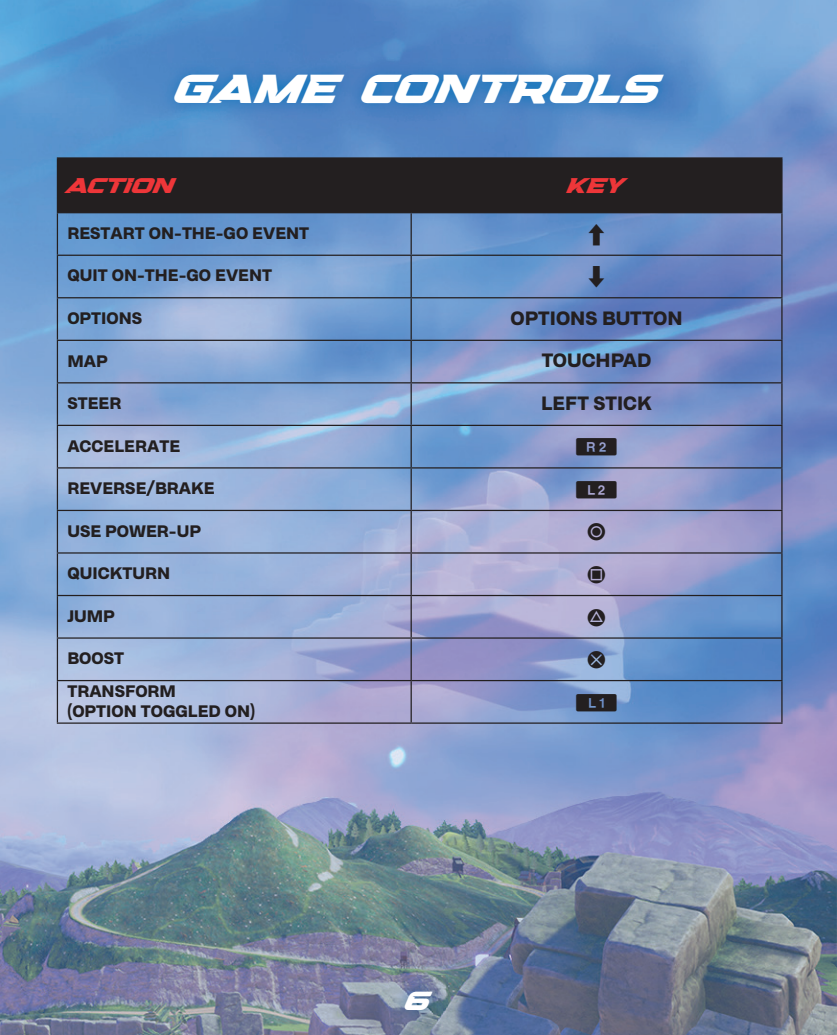
<style>
.page{position:relative;width:837px;height:1035px;background:#fff}
.page>*{position:absolute;margin:0;border:0;box-sizing:border-box;transform-origin:0 0}
.t1{font:42.5px "Speed";color:#fff}
.t2{font:27.5px "Speed";color:#fff}
.t3{font:22.25px "Speed";color:#ee3639}
.t4{font:20px "SCE07";color:#231f20}
.t5{font:800 17.5px "Zwizz";color:#231f20}
.t6{font:800 15px/20px "Zwizz";color:#231f20}
</style>
<div class="page">
<img style="left:0;top:0;width:836px;height:1035px">
<img style="left:390px;top:975px;width:57px;height:51px">
<img style="left:159px;top:59px;width:519px;height:61px">
<div style="left:58px;top:159px;width:723px;height:53px;background:#231f20"></div>
<hr style="left:57px;top:157px;width:354px;height:2px;background:#231f20">
<hr style="left:411px;top:157px;width:371px;height:2px;background:#231f20">
<hr style="left:781px;top:159px;width:1px;height:53px;background:#231f20">
<hr style="left:57px;top:159px;width:1px;height:53px;background:#231f20">
<hr style="left:57px;top:212px;width:354px;height:1px;background:#231f20">
<hr style="left:57px;top:213px;width:1px;height:42px;background:#231f20">
<hr style="left:411px;top:212px;width:371px;height:1px;background:#231f20">
<hr style="left:410px;top:213px;width:1px;height:42px;background:#231f20">
<hr style="left:781px;top:213px;width:1px;height:42px;background:#231f20">
<hr style="left:57px;top:255px;width:354px;height:1px;background:#231f20">
<hr style="left:57px;top:256px;width:1px;height:41px;background:#231f20">
<hr style="left:411px;top:255px;width:371px;height:1px;background:#231f20">
<hr style="left:410px;top:256px;width:1px;height:41px;background:#231f20">
<hr style="left:781px;top:256px;width:1px;height:41px;background:#231f20">
<hr style="left:57px;top:297px;width:354px;height:1px;background:#231f20">
<hr style="left:57px;top:298px;width:1px;height:42px;background:#231f20">
<hr style="left:411px;top:297px;width:371px;height:1px;background:#231f20">
<hr style="left:410px;top:298px;width:1px;height:42px;background:#231f20">
<hr style="left:781px;top:298px;width:1px;height:42px;background:#231f20">
<hr style="left:57px;top:340px;width:354px;height:1px;background:#231f20">
<hr style="left:57px;top:341px;width:1px;height:41px;background:#231f20">
<hr style="left:411px;top:340px;width:371px;height:1px;background:#231f20">
<hr style="left:410px;top:341px;width:1px;height:41px;background:#231f20">
<hr style="left:781px;top:341px;width:1px;height:41px;background:#231f20">
<hr style="left:57px;top:382px;width:354px;height:1px;background:#231f20">
<hr style="left:57px;top:383px;width:1px;height:42px;background:#231f20">
<hr style="left:411px;top:382px;width:371px;height:1px;background:#231f20">
<hr style="left:410px;top:383px;width:1px;height:42px;background:#231f20">
<hr style="left:781px;top:383px;width:1px;height:42px;background:#231f20">
<hr style="left:57px;top:425px;width:354px;height:1px;background:#231f20">
<hr style="left:57px;top:426px;width:1px;height:41px;background:#231f20">
<hr style="left:411px;top:425px;width:371px;height:1px;background:#231f20">
<hr style="left:410px;top:426px;width:1px;height:41px;background:#231f20">
<hr style="left:781px;top:426px;width:1px;height:41px;background:#231f20">
<hr style="left:57px;top:467px;width:354px;height:1px;background:#231f20">
<hr style="left:57px;top:468px;width:1px;height:42px;background:#231f20">
<hr style="left:411px;top:467px;width:371px;height:1px;background:#231f20">
<hr style="left:410px;top:468px;width:1px;height:42px;background:#231f20">
<hr style="left:781px;top:468px;width:1px;height:42px;background:#231f20">
<hr style="left:57px;top:510px;width:354px;height:1px;background:#231f20">
<hr style="left:57px;top:511px;width:1px;height:41px;background:#231f20">
<hr style="left:411px;top:510px;width:371px;height:1px;background:#231f20">
<hr style="left:410px;top:511px;width:1px;height:41px;background:#231f20">
<hr style="left:781px;top:511px;width:1px;height:41px;background:#231f20">
<hr style="left:57px;top:552px;width:354px;height:1px;background:#231f20">
<hr style="left:57px;top:553px;width:1px;height:42px;background:#231f20">
<hr style="left:411px;top:552px;width:371px;height:1px;background:#231f20">
<hr style="left:410px;top:553px;width:1px;height:42px;background:#231f20">
<hr style="left:781px;top:553px;width:1px;height:42px;background:#231f20">
<hr style="left:57px;top:595px;width:354px;height:1px;background:#231f20">
<hr style="left:57px;top:596px;width:1px;height:41px;background:#231f20">
<hr style="left:411px;top:595px;width:371px;height:1px;background:#231f20">
<hr style="left:410px;top:596px;width:1px;height:41px;background:#231f20">
<hr style="left:781px;top:596px;width:1px;height:41px;background:#231f20">
<hr style="left:57px;top:637px;width:354px;height:1px;background:#231f20">
<hr style="left:57px;top:638px;width:1px;height:42px;background:#231f20">
<hr style="left:411px;top:637px;width:371px;height:1px;background:#231f20">
<hr style="left:410px;top:638px;width:1px;height:42px;background:#231f20">
<hr style="left:781px;top:638px;width:1px;height:42px;background:#231f20">
<hr style="left:57px;top:680px;width:354px;height:1px;background:#231f20">
<hr style="left:57px;top:681px;width:1px;height:41px;background:#231f20">
<hr style="left:411px;top:680px;width:371px;height:1px;background:#231f20">
<hr style="left:410px;top:681px;width:1px;height:41px;background:#231f20">
<hr style="left:781px;top:681px;width:1px;height:41px;background:#231f20">
<hr style="left:57px;top:722px;width:354px;height:1px;background:#231f20">
<hr style="left:411px;top:722px;width:371px;height:1px;background:#231f20">
<h1 class="t1" style="left:176px;top:60px;width:486px">GAME CONTROLS</h1>
<h3 class="t3" style="left:67px;top:170px;width:109px">ACTION</h3>
<h3 class="t3" style="left:567px;top:170px;width:59px">KEY</h3>
<p class="t6" style="left:67px;top:223px;width:243px">RESTART ON-THE-GO EVENT</p>
<h3 class="t4" style="left:587px;top:222px;width:19px">C</h3>
<p class="t6" style="left:67px;top:265px;width:206px">QUIT ON-THE-GO EVENT</p>
<h3 class="t4" style="left:587px;top:265px;width:19px">V</h3>
<p class="t6" style="left:67px;top:308px;width:76px">OPTIONS</p>
<p class="t5" style="left:510px;top:306px;width:173px">OPTIONS BUTTON</p>
<p class="t6" style="left:67px;top:350px;width:42px">MAP</p>
<p class="t5" style="left:541px;top:349px;width:111px">TOUCHPAD</p>
<p class="t6" style="left:67px;top:393px;width:56px">STEER</p>
<p class="t5" style="left:541px;top:391px;width:112px">LEFT STICK</p>
<p class="t6" style="left:67px;top:436px;width:114px">ACCELERATE</p>
<h3 class="t4" style="left:575px;top:435px;width:44px">R</h3>
<p class="t6" style="left:67px;top:478px;width:149px">REVERSE/BRAKE</p>
<h3 class="t4" style="left:575px;top:477px;width:44px">W</h3>
<p class="t6" style="left:67px;top:521px;width:135px">USE POWER-UP</p>
<h3 class="t4" style="left:586px;top:520px;width:21px">A</h3>
<p class="t6" style="left:67px;top:563px;width:104px">QUICKTURN</p>
<h3 class="t4" style="left:586px;top:562px;width:21px">F</h3>
<p class="t6" style="left:67px;top:606px;width:49px">JUMP</p>
<h3 class="t4" style="left:586px;top:605px;width:21px">D</h3>
<p class="t6" style="left:67px;top:648px;width:58px">BOOST</p>
<h3 class="t4" style="left:586px;top:648px;width:21px">S</h3>
<p class="t6" style="left:67px;top:681px;width:189px">TRANSFORM<br>(OPTION TOGGLED ON)</p>
<h3 class="t4" style="left:575px;top:690px;width:44px">Q</h3>
<h2 class="t2" style="left:406px;top:982px;width:27px">6</h2>
</div>
